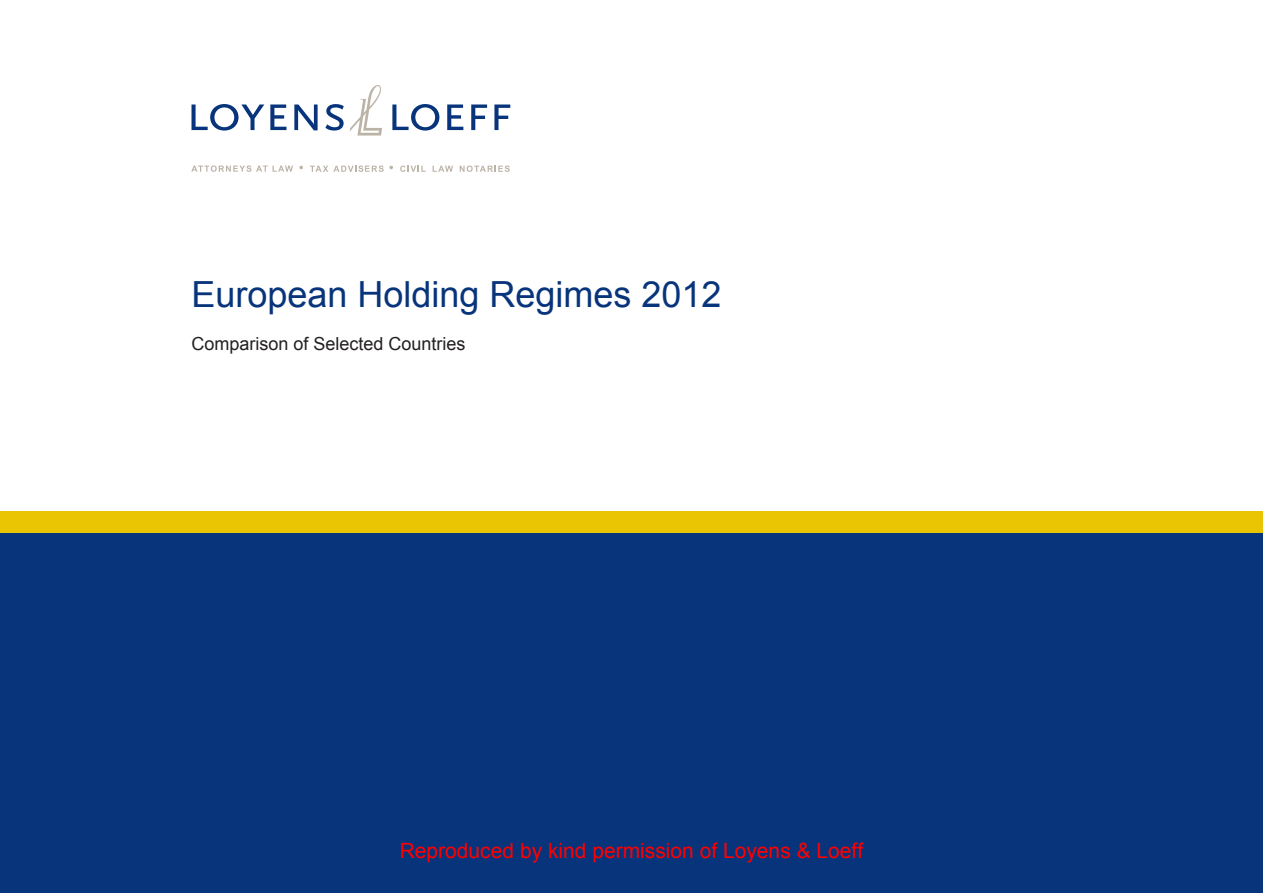
<style>
.page{position:relative;width:1263px;height:893px;background:#fff}
.page>*{position:absolute;margin:0;border:0;box-sizing:border-box;transform-origin:0 0}
.t1{font:36px "Arial";color:#08347b}
.t2{font:21px "Arial";color:#f00}
.t3{font:18px "Arial";color:#231f20}
</style>
<div class="page">
<svg style="left:350px;top:85px;width:32px;height:51px"></svg>
<svg style="left:392px;top:104px;width:47px;height:27px"></svg>
<svg style="left:447px;top:104px;width:16px;height:26px"></svg>
<svg style="left:471px;top:104px;width:16px;height:26px"></svg>
<svg style="left:494px;top:104px;width:16px;height:26px"></svg>
<svg style="left:191px;top:104px;width:73px;height:27px"></svg>
<svg style="left:270px;top:104px;width:16px;height:26px"></svg>
<svg style="left:294px;top:104px;width:24px;height:26px"></svg>
<svg style="left:325px;top:104px;width:19px;height:27px"></svg>
<svg style="left:299px;top:166px;width:4px;height:3px"></svg>
<svg style="left:400px;top:166px;width:26px;height:6px"></svg>
<svg style="left:433px;top:166px;width:20px;height:6px"></svg>
<svg style="left:460px;top:166px;width:50px;height:6px"></svg>
<svg style="left:310px;top:166px;width:83px;height:6px"></svg>
<svg style="left:191px;top:165px;width:102px;height:7px"></svg>
<div style="left:0;top:522px;width:1263px;height:371px;background:#08347b"></div>
<div style="left:0;top:511px;width:1263px;height:21px;background:#e9c503"></div>
<h1 class="t1" style="left:191px;top:270px;width:532px">European Holding Regimes 2012</h1>
<p class="t3" style="left:191px;top:332px;width:276px">Comparison of Selected Countries</p>
<p class="t2" style="left:400px;top:836px;width:465px">Reproduced by kind permission of Loyens &amp; Loeff</p>
</div>
